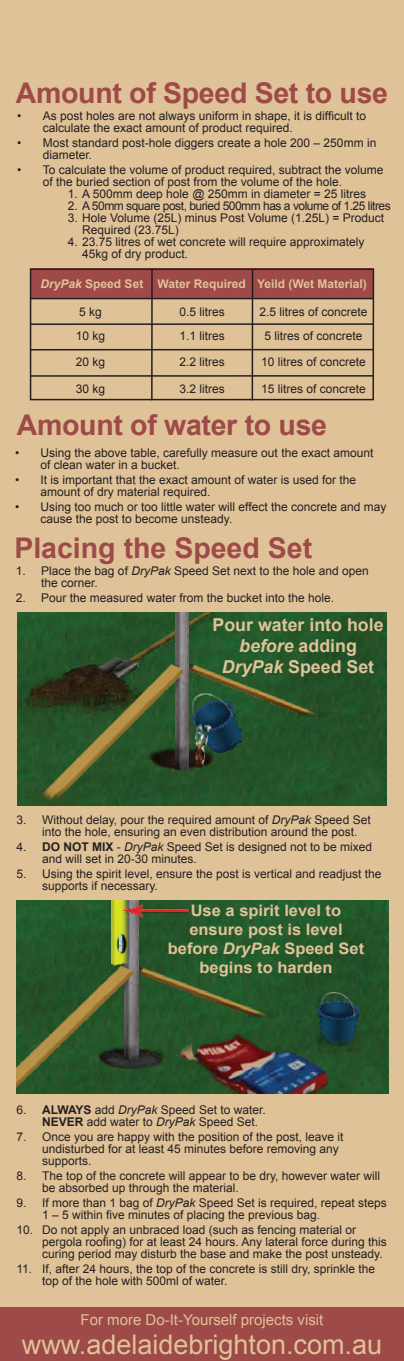
<style>
.page{position:relative;width:404px;height:1361px;background:#e0c298}
.page>*{position:absolute;margin:0;border:0;box-sizing:border-box;transform-origin:0 0}
.t1{font:700 28.5px "Arial";letter-spacing:-.01em;color:#9d4a48}
.t2{font:27px "Arial";color:#e0c298}
.t3{font:700 17.85px/21.3px "Arial";color:#e0c298;text-align:center}
.t4{font:700 15.75px/18.9px "Arial";color:#e0c298;text-align:center;scale:1.04 1}
.t5{font:15px "Arial";color:#e0c298}
.t6{font:12px/12px "Arial";color:#231f20}
.t7{font:12px "Arial";letter-spacing:-.04em;color:#231f20}
.t8{font:700 12px "Arial";color:#e0c298}
.s1{font-style:italic}
.s2{font-weight:700}
</style>
<div class="page">
<div style="left:0;top:1307px;width:404px;height:54px;background:#9d4a48"></div>
<svg style="left:30px;top:268px;width:344px;height:132px"></svg>
<hr style="left:30px;top:323px;width:343px;height:2px;background:#231f20">
<hr style="left:30px;top:349px;width:343px;height:1px;background:#231f20">
<hr style="left:31px;top:375px;width:342px;height:2px;background:#231f20">
<hr style="left:30px;top:298px;width:344px;height:1px;background:#231f20">
<hr style="left:252px;top:269px;width:1px;height:131px;background:#231f20">
<hr style="left:151px;top:269px;width:2px;height:131px;background:#231f20">
<img style="left:18px;top:612px;width:368px;height:193px">
<img style="left:18px;top:662px;width:5px;height:57px">
<img style="left:292px;top:662px;width:37px;height:57px">
<img style="left:23px;top:612px;width:269px;height:193px">
<img style="left:194px;top:708px;width:47px;height:45px">
<img style="left:192px;top:699px;width:42px;height:32px">
<img style="left:195px;top:724px;width:18px;height:44px">
<img style="left:191px;top:692px;width:41px;height:25px">
<img style="left:16px;top:900px;width:372px;height:193px">
<img style="left:138px;top:1044px;width:31px;height:25px">
<img style="left:134px;top:1051px;width:28px;height:18px">
<img style="left:138px;top:964px;width:142px;height:55px">
<img style="left:128px;top:900px;width:10px;height:160px">
<img style="left:16px;top:965px;width:118px;height:128px">
<img style="left:112px;top:900px;width:16px;height:65px">
<img style="left:123px;top:903px;width:66px;height:14px">
<img style="left:177px;top:1030px;width:153px;height:63px">
<img style="left:317px;top:1019px;width:42px;height:12px">
<img style="left:294px;top:1031px;width:70px;height:25px">
<img style="left:317px;top:999px;width:42px;height:20px">
<img style="left:320px;top:992px;width:36px;height:24px">
<p class="t1" style="left:16px;top:74px;width:374px">Amount of Speed Set to use</p>
<p class="t6" style="left:43px;top:110px;width:325px;text-indent:-26px">• As post holes are not always uniform in shape, it is difficult to calculate the exact amount of product required.</p>
<p class="t6" style="left:43px;top:137px;width:335px;text-indent:-26px">• Most standard post-hole diggers create a hole 200 – 250mm in diameter.</p>
<p class="t6" style="left:43px;top:164px;width:342px;text-indent:-26px">• To calculate the volume of product required, subtract the volume of the buried section of post from the volume of the hole.</p>
<p class="t6" style="left:68px;top:188px;width:300px">1. A 500mm deep hole @ 250mm in diameter = 25 litres</p>
<p class="t7" style="left:68px;top:198px;width:324px">2. A 50mm square post, buried 500mm has a volume of 1.25 litres</p>
<p class="t6" style="left:82px;top:212px;width:303px;text-indent:-14px">3. Hole Volume (25L) minus Post Volume (1.25L) = Product<br>Required (23.75L)</p>
<p class="t6" style="left:82px;top:236px;width:284px;text-indent:-14px">4. 23.75 litres of wet concrete will require approximately<br>45kg of dry product.</p>
<p class="t8" style="left:41px;top:276px;width:328px"><span class="s1">DryPak</span> Speed Set Water Required Yeild (Wet Material)</p>
<p class="t6" style="left:79px;top:305px;width:24px">5 kg</p>
<p class="t6" style="left:180px;top:305px;width:47px">0.5 litres</p>
<p class="t6" style="left:259px;top:305px;width:110px">2.5 litres of concrete</p>
<p class="t6" style="left:76px;top:330px;width:31px">10 kg</p>
<p class="t6" style="left:180px;top:330px;width:47px">1.1 litres</p>
<p class="t6" style="left:264px;top:330px;width:100px">5 litres of concrete</p>
<p class="t6" style="left:76px;top:355px;width:31px">20 kg</p>
<p class="t6" style="left:180px;top:355px;width:47px">2.2 litres</p>
<p class="t6" style="left:261px;top:355px;width:106px">10 litres of concrete</p>
<p class="t6" style="left:76px;top:382px;width:31px">30 kg</p>
<p class="t6" style="left:180px;top:382px;width:47px">3.2 litres</p>
<p class="t6" style="left:261px;top:382px;width:106px">15 litres of concrete</p>
<p class="t1" style="left:17px;top:406px;width:312px">Amount of water to use</p>
<p class="t6" style="left:41px;top:447px;width:334px;text-indent:-26px">• Using the above table, carefully measure out the exact amount of clean water in a bucket.</p>
<p class="t6" style="left:41px;top:474px;width:317px;text-indent:-26px">• It is important that the exact amount of water is used for the amount of dry material required.</p>
<p class="t6" style="left:41px;top:501px;width:347px;text-indent:-26px">• Using too much or too little water will effect the concrete and may cause the post to become unsteady.</p>
<p class="t1" style="left:14px;top:529px;width:299px">Placing the Speed Set</p>
<p class="t6" style="left:41px;top:565px;width:329px;text-indent:-26px">1. Place the bag of <span class="s1">DryPak</span> Speed Set next to the hole and open the corner.</p>
<p class="t6" style="left:16px;top:592px;width:320px">2. Pour the measured water from the bucket into the hole.</p>
<p class="t3" style="left:213px;top:614px;width:173px">Pour water into hole <span class="s1">before</span> adding<br><span class="s1">DryPak</span> Speed Set</p>
<p class="t6" style="left:42px;top:814px;width:330px;text-indent:-26px">3. Without delay, pour the required amount of <span class="s1">DryPak</span> Speed Set into the hole, ensuring an even distribution around the post.</p>
<p class="t6" style="left:42px;top:841px;width:332px;text-indent:-26px">4. <span class="s2">DO NOT MIX</span> - <span class="s1">DryPak</span> Speed Set is designed not to be mixed and will set in 20-30 minutes.</p>
<p class="t6" style="left:42px;top:868px;width:341px;text-indent:-26px">5. Using the spirit level, ensure the post is vertical and readjust the supports if necessary.</p>
<p class="t4" style="left:168px;top:901px;width:190px">Use a spirit level to ensure post is level before <span class="s1">DryPak</span> Speed Set begins to harden</p>
<p class="t6" style="left:42px;top:1103px;width:225px;text-indent:-26px">6. <span class="s2">ALWAYS</span> add <span class="s1">DryPak</span> Speed Set to water.<br><span class="s2">NEVER</span> add water to <span class="s1">DryPak</span> Speed Set.</p>
<p class="t6" style="left:42px;top:1130px;width:303px;text-indent:-26px">7. Once you are happy with the position of the post, leave it undisturbed for at least 45 minutes before removing any supports.</p>
<p class="t6" style="left:42px;top:1169px;width:339px;text-indent:-26px">8. The top of the concrete will appear to be dry, however water will be absorbed up through the material.</p>
<p class="t6" style="left:42px;top:1196px;width:346px;text-indent:-26px">9. If more than 1 bag of <span class="s1">DryPak</span> Speed Set is required, repeat steps<br>1 – 5 within five minutes of placing the previous bag.</p>
<p class="t6" style="left:42px;top:1223px;width:346px;text-indent:-26px">10. Do not apply an unbraced load (such as fencing material or pergola roofing) for at least 24 hours. Any lateral force during this curing period may disturb the base and make the post unsteady.</p>
<p class="t6" style="left:42px;top:1262px;width:335px;text-indent:-26px">11. If, after 24 hours, the top of the concrete is still dry, sprinkle the top of the hole with 500ml of water.</p>
<p class="t5" style="left:81px;top:1310px;width:244px">For more Do-It-Yourself projects visit</p>
<p class="t2" style="left:22px;top:1326px;width:362px">www.adelaidebrighton.com.au</p>
</div>
